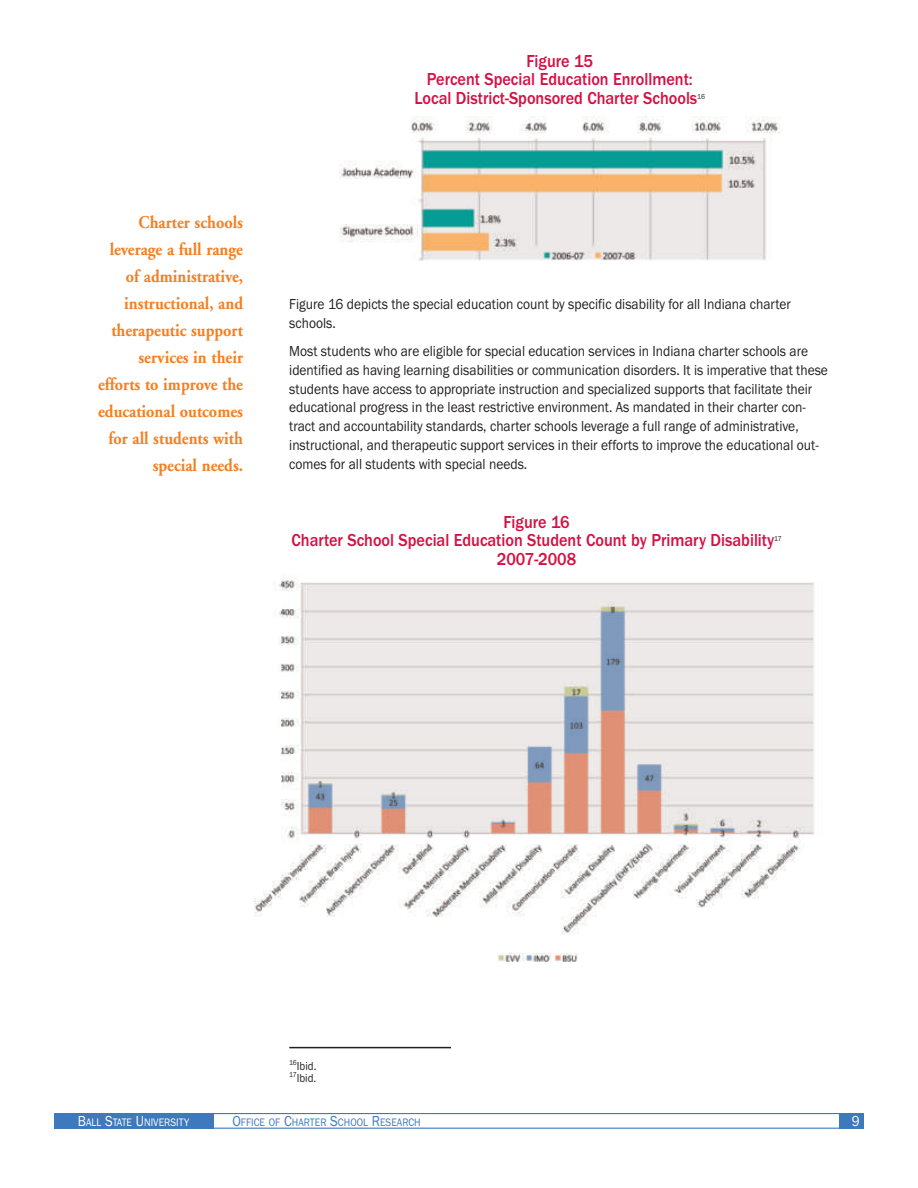
<style>
.page{position:relative;width:918px;height:1188px;background:#fff}
.page>*{position:absolute;margin:0;border:0;box-sizing:border-box;transform-origin:0 0}
.t1{font:700 18px/27px "Adobe Garamond";color:#f57f21;text-align:right;scale:.9 1}
.t2{font:500 18px/18.8px "Franklin Gothic";color:#d50f43;text-align:center;scale:.9 1}
.t3{font:15px/18.8px "Franklin Gothic";color:#231f20;scale:.9 1}
.t4{font:15px "Franklin Gothic";color:#fff;scale:.9 1}
.t5{font:12px/12px "Franklin Gothic";color:#231f20;scale:.9 1}
.t6{font:11.25px "Franklin Gothic";color:#3e79bd;scale:.9 1}
.t7{font:11.25px "Franklin Gothic";color:#fff;scale:.9 1}
.t8{font:7.5px "Franklin Gothic";color:#231f20;scale:.9 1}
.s1{font-size:15px}
</style>
<div class="page">
<div style="left:54px;top:1113px;width:159px;height:16px;background:#3e79bd"></div>
<div style="left:839px;top:1113px;width:25px;height:16px;background:#3e79bd"></div>
<div style="left:54px;top:1113px;width:810px;height:16px;border:1px solid #3e79bd"></div>
<hr style="left:289px;top:1047px;width:162px;height:1px;background:#231f20">
<img style="left:339px;top:116px;width:441px;height:145px">
<img style="left:254px;top:579px;width:560px;height:383px">
<p class="t1" style="left:98px;top:210px;width:163px">Charter schools leverage a full range of administrative, instructional, and therapeutic support services in their efforts to improve the educational outcomes for all students with special needs.</p>
<p class="t2" style="left:414px;top:51px;width:316px">Figure 15<br>Percent Special Education Enrollment:<br>Local District-Sponsored Charter Schools</p>
<p class="t8" style="left:697px;top:92px;width:10px">16</p>
<p class="t3" style="left:289px;top:294px;width:559px">Figure 16 depicts the special education count by specific disability for all Indiana charter schools.</p>
<p class="t3" style="left:289px;top:342px;width:600px">Most students who are eligible for special education services in Indiana charter schools are identified as having learning disabilities or communication disorders. It is imperative that these students have access to appropriate instruction and specialized supports that facilitate their educational progress in the least restrictive environment. As mandated in their charter con&shy;tract and accountability standards, charter schools leverage a full range of administrative, instructional, and therapeutic support services in their efforts to improve the educational out&shy;comes for all students with special needs.</p>
<p class="t2" style="left:292px;top:512px;width:538px">Figure 16<br>Charter School Special Education Student Count by Primary Disability</p>
<p class="t8" style="left:774px;top:534px;width:10px">17</p>
<p class="t2" style="left:497px;top:550px;width:90px">2007-2008</p>
<p class="t5" style="left:289px;top:1060px;width:32px"><sup>16</sup>Ibid.<br><sup>17</sup>Ibid.</p>
<p class="t7" style="left:78px;top:1115px;width:125px"><span class="s1">B</span>ALL <span class="s1">S</span>TATE <span class="s1">U</span>NIVERSITY</p>
<p class="t6" style="left:232px;top:1115px;width:211px"><span class="s1">O</span>FFICE OF <span class="s1">C</span>HARTER <span class="s1">S</span>CHOOL <span class="s1">R</span>ESEARCH</p>
<p class="t4" style="left:852px;top:1112px;width:10px">9</p>
</div>
